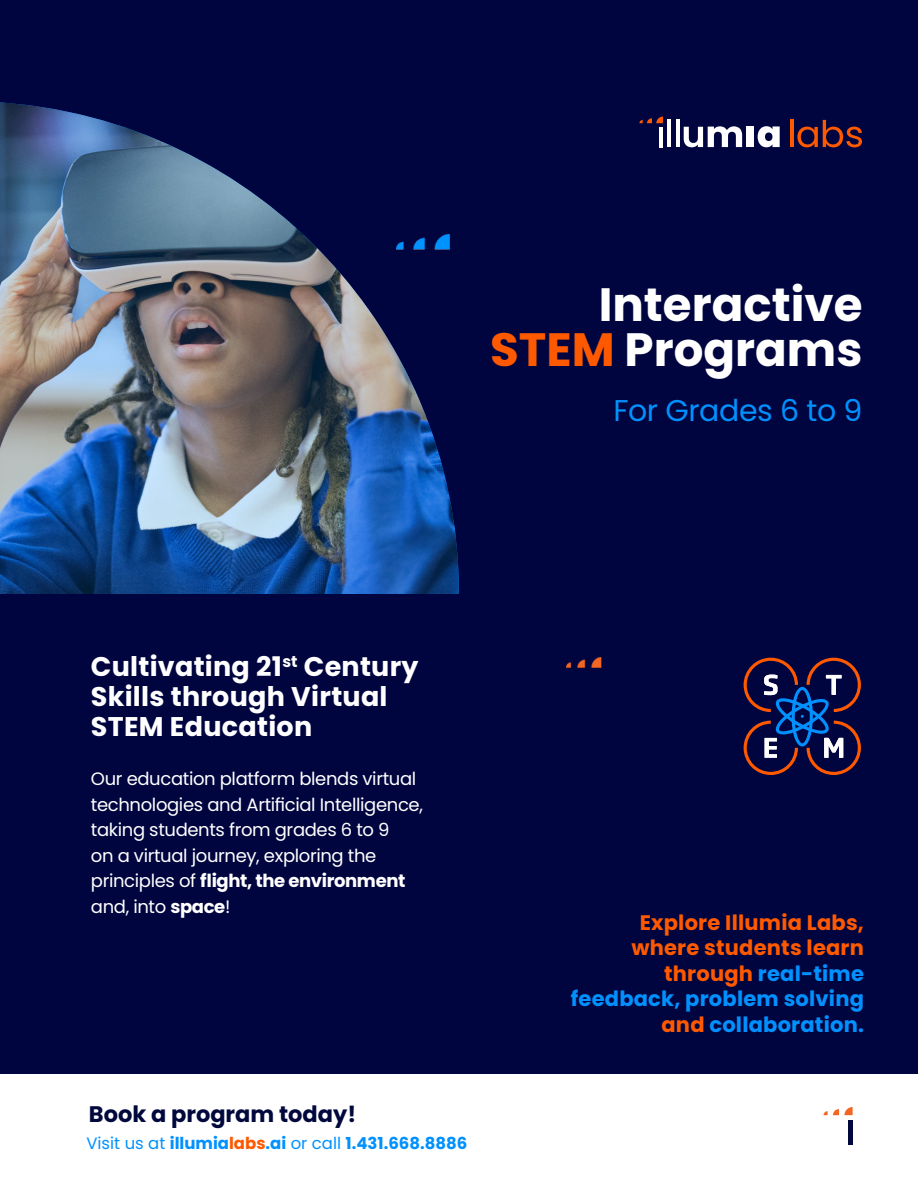
<style>
.page{position:relative;width:918px;height:1188px;background:#fff}
.page>*{position:absolute;margin:0;border:0;box-sizing:border-box;transform-origin:0 0}
.heading{font:700 46.8px "Poppins";color:#fff}
.body{font:30px "Poppins";letter-spacing:-.01em;color:#0091ff}
.body-2{font:700 27px/30px "Poppins";letter-spacing:.01em;color:#fff}
.t1{font:700 22.5px "Poppins";color:#00083c}
.body-3{font:700 21px/25.5px "Poppins";letter-spacing:.01em;color:#ff5900;text-align:right}
.body-4{font:18px/25.5px "Poppins";letter-spacing:-.02em;color:#fff}
.t2{font:700 16.5px "Poppins";color:#0091ff}
.s1{color:#ff5900}
.s2{font-weight:700}
.s3{font-weight:400}
.s4{color:#0091ff}
</style>
<div class="page">
<div style="left:848px;top:1120px;width:5px;height:25px;background:#00083d"></div>
<svg style="left:824px;top:1107px;width:29px;height:8px"></svg>
<div style="left:0;top:0;width:918px;height:1074px;background:#000540"></div>
<hr style="left:660px;top:127px;width:3px;height:20px;background:#fff">
<hr style="left:668px;top:120px;width:3px;height:27px;background:#fff">
<hr style="left:676px;top:120px;width:3px;height:27px;background:#fff">
<svg style="left:639px;top:117px;width:24px;height:6px"></svg>
<svg style="left:684px;top:126px;width:58px;height:21px"></svg>
<div style="left:747px;top:126px;width:7px;height:21px;background:#fff"></div>
<svg style="left:758px;top:126px;width:22px;height:21px"></svg>
<hr style="left:790px;top:120px;width:3px;height:27px;background:#ff5900">
<svg style="left:797px;top:120px;width:65px;height:27px"></svg>
<img style="left:0;top:102px;width:459px;height:492px">
<svg style="left:744px;top:658px;width:117px;height:117px"></svg>
<img style="left:566px;top:658px;width:36px;height:10px">
<p class="heading" style="left:599px;top:277px;width:265px">Interactive</p>
<p class="heading" style="left:490px;top:323px;width:374px"><span class="s1">STEM</span> Programs</p>
<p class="body" style="left:613px;top:393px;width:251px">For Grades 6 to 9</p>
<p class="body-2" style="left:91px;top:651px;width:329px">Cultivating 21<sup>st</sup> Century<br>Skills through Virtual<br>STEM Education</p>
<p class="body-4" style="left:91px;top:766px;width:334px">Our education platform blends virtual technologies and Artificial Intelligence, taking students from grades 6 to 9<br>on a virtual journey, exploring the principles of <span class="s2">flight, the environment </span>and, into <span class="s2">space</span>!</p>
<p class="t1" style="left:89px;top:1101px;width:269px">Book a program today!</p>
<p class="t2" style="left:86px;top:1133px;width:382px"><span class="s3">Visit us at</span> illumia<span class="s1">labs</span>.ai <span class="s3">or call</span> 1.431.668.8886</p>
<p class="body-3" style="left:571px;top:910px;width:295px">Explore Illumia Labs, where students learn through <span class="s4">real-time feedback, problem solving </span>and <span class="s4">collaboration.</span></p>
</div>
